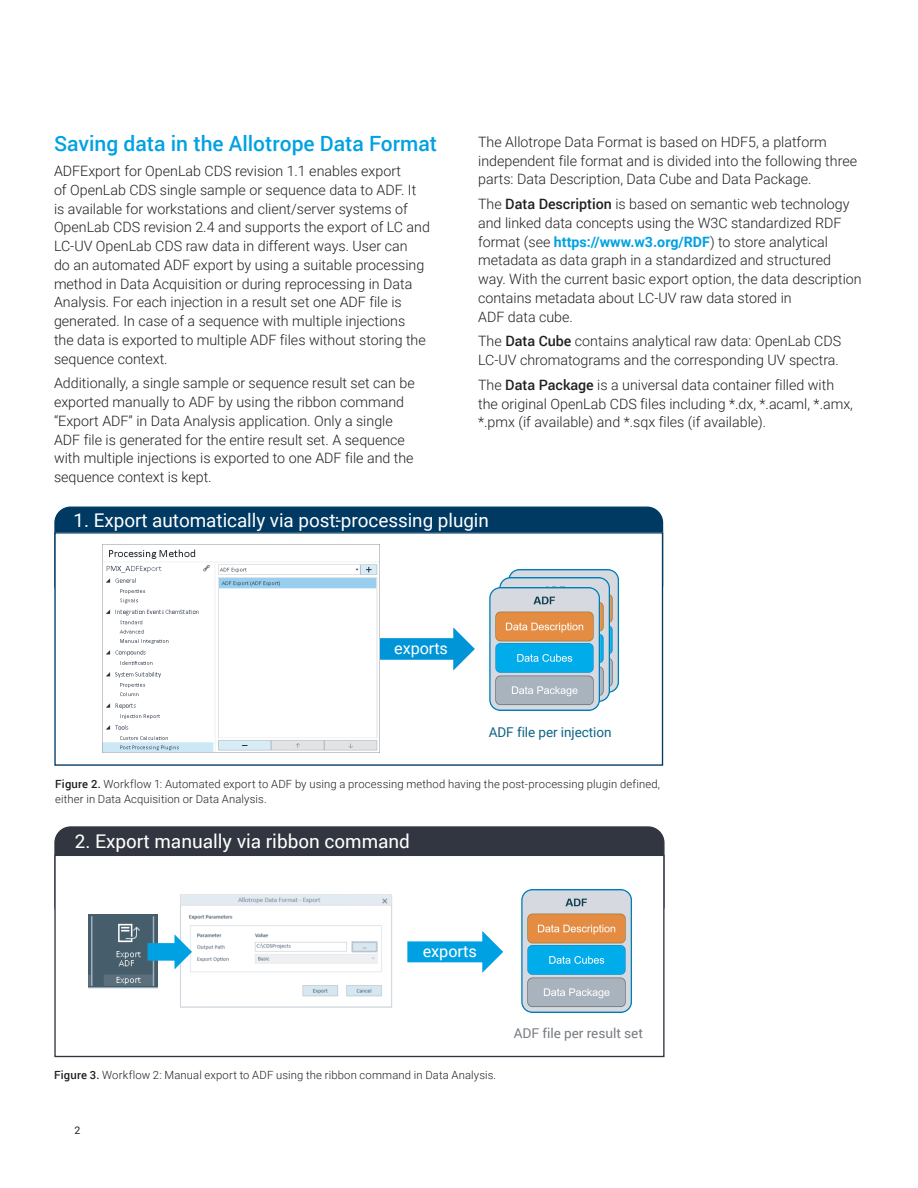
<style>
.page{position:relative;width:918px;height:1188px;background:#fff}
.page>*{position:absolute;margin:0;border:0;box-sizing:border-box;transform-origin:0 0}
.DATA_subhead_large_b{font:500 21px "Roboto";color:#00a1e3}
.t1{font:18.9px "Roboto";color:#fff}
.t2{font:18.9px "Arial";color:#fff}
.t3{font:16.2px "Roboto";letter-spacing:-.005em;color:#fff}
.DATA_text_black{font:300 14.25px/18.8px "Roboto";color:#231f20}
.t4{font:13.5px "Roboto";letter-spacing:-.005em;color:#0d6386}
.t5{font:13.5px "Roboto";letter-spacing:-.005em;color:#787d83}
.DATA_caption{font:300 11.25px/15px "Roboto";letter-spacing:.015em;color:#231f20}
.t6{font:10.5px "Roboto";color:#231f20}
.s1{font-weight:500}
.s2{font-weight:700;color:#00a1e3}
</style>
<div class="page">
<div style="left:55px;top:507px;width:608px;height:93px;background:#003a63;border-radius:16px"></div>
<div style="left:54px;top:507px;width:609px;height:94px;border:1px solid #003a63;border-radius:16px"></div>
<div style="left:55px;top:533px;width:608px;height:232px;background:#fff"></div>
<div style="left:54px;top:532px;width:609px;height:234px;border:1px solid #003a63"></div>
<svg style="left:379px;top:627px;width:96px;height:44px"></svg>
<img style="left:103px;top:544px;width:276px;height:209px">
<img style="left:507px;top:570px;width:112px;height:123px">
<img style="left:499px;top:578px;width:112px;height:123px">
<img style="left:489px;top:588px;width:112px;height:123px">
<div style="left:55px;top:827px;width:609px;height:95px;background:#323640;border-radius:16px"></div>
<div style="left:54px;top:826px;width:611px;height:96px;border:1px solid #323640;border-radius:16px"></div>
<div style="left:55px;top:855px;width:609px;height:202px;background:#fff"></div>
<div style="left:54px;top:855px;width:611px;height:202px;border:1px solid #323640"></div>
<svg style="left:407px;top:931px;width:96px;height:42px"></svg>
<img style="left:521px;top:890px;width:111px;height:123px">
<img style="left:88px;top:914px;width:69px;height:74px">
<img style="left:180px;top:894px;width:212px;height:114px">
<svg style="left:147px;top:934px;width:45px;height:35px"></svg>
<p class="DATA_subhead_large_b" style="left:54px;top:129px;width:385px">Saving data in the Allotrope Data Format</p>
<p class="DATA_text_black" style="left:54px;top:161px;width:378px">ADFExport for OpenLab CDS revision 1.1 enables export<br>of OpenLab CDS single sample or sequence data to ADF. It is available for workstations and client/server systems of OpenLab CDS revision 2.4 and supports the export of LC and LC-UV OpenLab CDS raw data in different ways. User can<br>do an automated ADF export by using a suitable processing method in Data Acquisition or during reprocessing in Data Analysis. For each injection in a result set one ADF file is generated. In case of a sequence with multiple injections<br>the data is exported to multiple ADF files without storing the sequence context.</p>
<p class="DATA_text_black" style="left:54px;top:373px;width:362px">Additionally, a single sample or sequence result set can be exported manually to ADF by using the ribbon command “Export ADF” in Data Analysis application. Only a single ADF file is generated for the entire result set. A sequence with multiple injections is exported to one ADF file and the sequence context is kept.</p>
<p class="DATA_text_black" style="left:478px;top:132px;width:380px">The Allotrope Data Format is based on HDF5, a platform independent file format and is divided into the following three parts: Data Description, Data Cube and Data Package.</p>
<p class="DATA_text_black" style="left:478px;top:194px;width:385px">The <span class="s1">Data Description</span> is based on semantic web technology and linked data concepts using the W3C standardized RDF format (see <span class="s2">https://www.w3.org/RDF</span>) to store analytical metadata as data graph in a standardized and structured way. With the current basic export option, the data description contains metadata about LC-UV raw data stored in<br>ADF data cube.</p>
<p class="DATA_text_black" style="left:478px;top:331px;width:365px">The <span class="s1">Data Cube</span> contains analytical raw data: OpenLab CDS<br>LC-UV chromatograms and the corresponding UV spectra.</p>
<p class="DATA_text_black" style="left:478px;top:375px;width:376px">The <span class="s1">Data Package</span> is a universal data container filled with the original OpenLab CDS files including *.dx, *.acaml, *.amx, *.pmx (if available) and *.sqx files (if available).</p>
<p class="t1" style="left:74px;top:507px;width:417px">1. Export automatically via post-processing plugin</p>
<p class="t2" style="left:335px;top:508px;width:7px">:</p>
<p class="t3" style="left:394px;top:637px;width:55px">exports</p>
<p class="t4" style="left:489px;top:723px;width:124px">ADF file per injection</p>
<p class="DATA_caption" style="left:55px;top:776px;width:606px"><span class="s1">Figure 2.</span> Workflow 1: Automated export to ADF by using a processing method having the post-processing plugin defined, either in Data Acquisition or Data Analysis.</p>
<p class="t1" style="left:75px;top:828px;width:337px">2. Export manually via ribbon command</p>
<p class="t3" style="left:423px;top:940px;width:56px">exports</p>
<p class="DATA_caption" style="left:54px;top:1068px;width:444px"><span class="s1">Figure 3.</span> Workflow 2: Manual export to ADF using the ribbon command in Data Analysis.</p>
<p class="t6" style="left:75px;top:1123px;width:7px">2</p>
<p class="t5" style="left:514px;top:1024px;width:131px">ADF file per result set</p>
</div>
